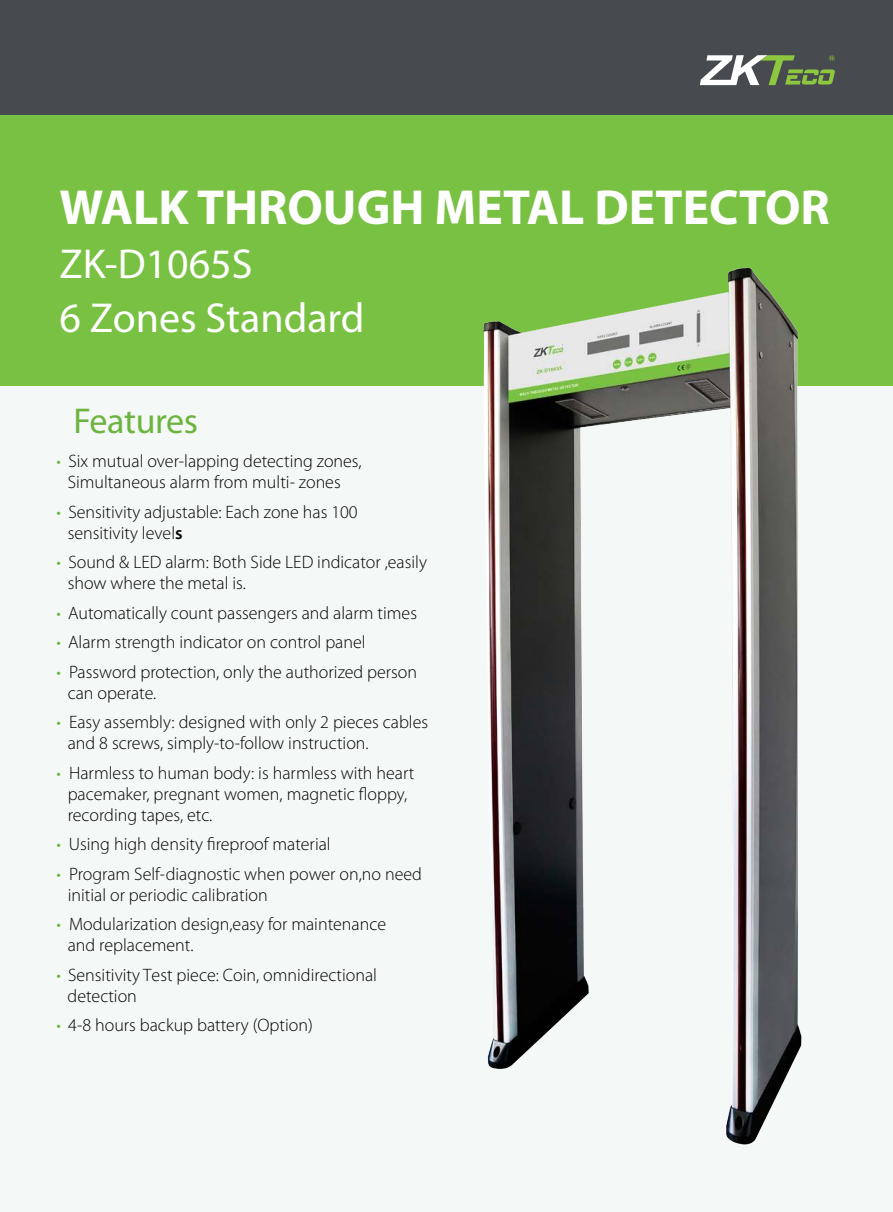
<style>
.page{position:relative;width:893px;height:1212px;background:#f4f8f6}
.page>*{position:absolute;margin:0;border:0;box-sizing:border-box;transform-origin:0 0}
.t1{font:700 49.5px "Myriad Pro";color:#fff}
.t2{font:42px "Myriad Pro";color:#fff}
.headlines_SPEC{font:36px "Myriad Pro";letter-spacing:-.01em;color:#6cb43f}
.t3{font:300 18px/21px "Myriad Pro";color:#000}
.s1{color:#6cb43f}
.s2{font-weight:600}
</style>
<div class="page">
<div style="left:0;top:69px;width:893px;height:317px;background:#79c142"></div>
<div style="left:0;top:0;width:893px;height:115px;background:#474a4e"></div>
<svg style="left:700px;top:55px;width:135px;height:30px"></svg>
<img style="left:483px;top:267px;width:319px;height:878px">
<p class="t1" style="left:60px;top:175px;width:772px">WALK THROUGH METAL DETECTOR</p>
<p class="t2" style="left:60px;top:238px;width:194px">ZK-D1065S</p>
<p class="t2" style="left:60px;top:292px;width:307px">6 Zones Standard</p>
<p class="headlines_SPEC" style="left:74px;top:399px;width:126px">Features</p>
<p class="t3" style="left:56px;top:450px;width:307px;text-align:center"><span class="s1">•</span> Six mutual over-lapping detecting zones,<br>Simultaneous alarm from multi- zones</p>
<p class="t3" style="left:68px;top:501px;width:292px;text-indent:-11px"><span class="s1">•</span> Sensitivity adjustable: Each zone has 100 sensitivity level<span class="s2">s</span></p>
<p class="t3" style="left:68px;top:551px;width:361px;text-indent:-11px"><span class="s1">•</span> Sound &amp; LED alarm: Both Side LED indicator ,easily show where the metal is.</p>
<p class="t3" style="left:56px;top:602px;width:362px"><span class="s1">•</span> Automatically count passengers and alarm times</p>
<p class="t3" style="left:56px;top:631px;width:311px"><span class="s1">•</span> Alarm strength indicator on control panel</p>
<p class="t3" style="left:68px;top:661px;width:351px;text-indent:-11px"><span class="s1">•</span> Password protection, only the authorized person can operate.</p>
<p class="t3" style="left:68px;top:711px;width:362px;text-indent:-11px"><span class="s1">•</span> Easy assembly: designed with only 2 pieces cables and 8 screws, simply-to-follow instruction.</p>
<p class="t3" style="left:68px;top:762px;width:348px;text-indent:-11px"><span class="s1">•</span> Harmless to human body: is harmless with heart pacemaker, pregnant women, magnetic floppy, recording tapes, etc.</p>
<p class="t3" style="left:56px;top:833px;width:276px"><span class="s1">•</span> Using high density fireproof material</p>
<p class="t3" style="left:68px;top:863px;width:356px;text-indent:-11px"><span class="s1">•</span> Program Self-diagnostic when power on,no need initial or periodic calibration</p>
<p class="t3" style="left:68px;top:913px;width:320px;text-indent:-11px"><span class="s1">•</span> Modularization design,easy for maintenance and replacement.</p>
<p class="t3" style="left:68px;top:964px;width:311px;text-indent:-11px"><span class="s1">•</span> Sensitivity Test piece: Coin, omnidirectional detection</p>
<p class="t3" style="left:56px;top:1014px;width:258px"><span class="s1">•</span> 4-8 hours backup battery (Option)</p>
</div>
